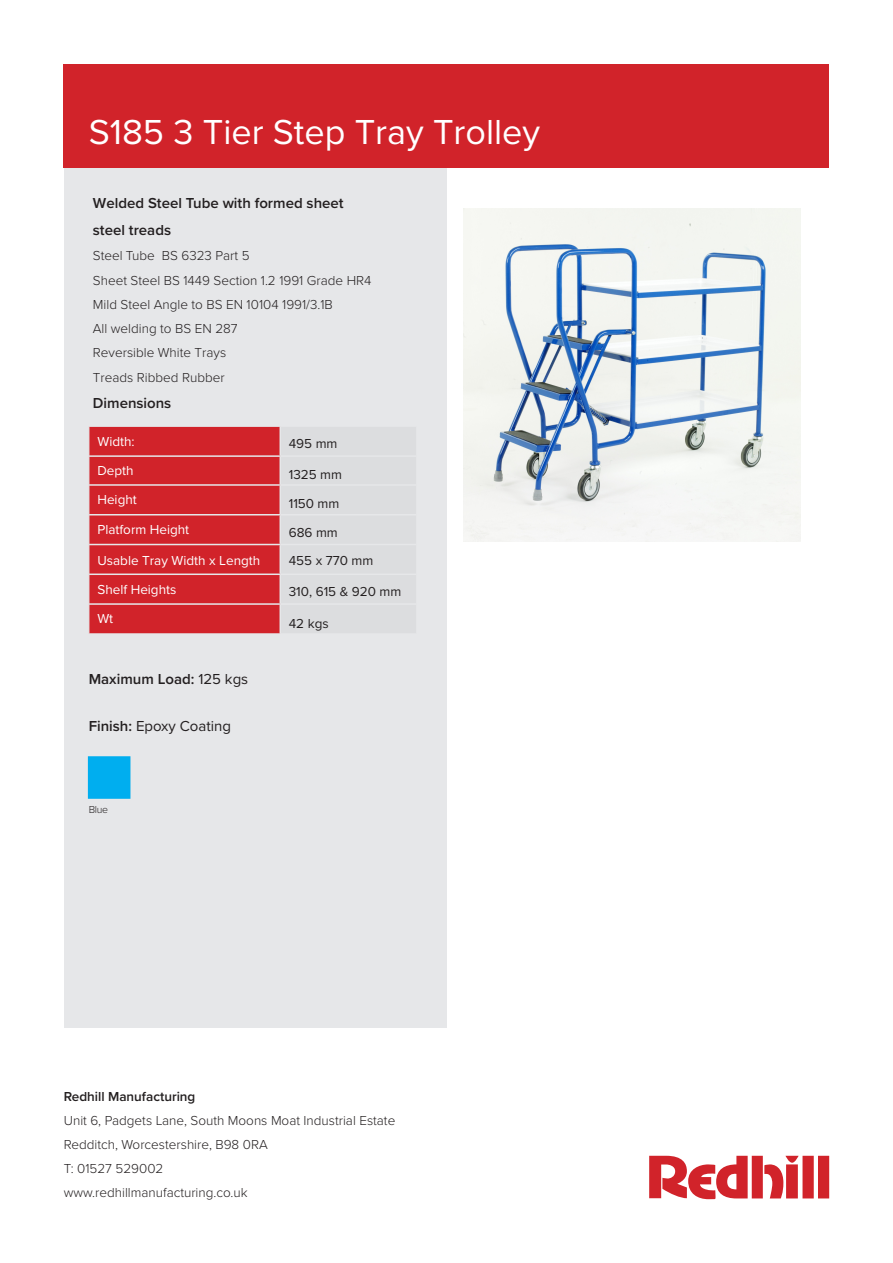
<style>
.page{position:relative;width:893px;height:1263px;background:#fff}
.page>*{position:absolute;margin:0;border:0;box-sizing:border-box;transform-origin:0 0}
.t1{font:36px "Proxima Nova";color:#fff}
.t2{font:600 15px/27px "Proxima Nova";color:#231f20}
.t3{font:15px "Proxima Nova";color:#231f20}
.t4{font:300 13.5px/24.3px "Proxima Nova";color:#231f20}
.t5{font:13.5px "Proxima Nova";color:#fff}
.t6{font:13.5px "Proxima Nova";color:#231f20}
.t7{font:600 13.5px "Proxima Nova";color:#231f20}
.t8{font:300 10.5px "Proxima Nova";color:#231f20}
.s1{font-weight:400}
.s2{font-weight:600}
</style>
<div class="page">
<svg style="left:649px;top:1156px;width:99px;height:43px"></svg>
<div style="left:752px;top:1156px;width:11px;height:42px;background:#d1232a"></div>
<svg style="left:764px;top:1156px;width:34px;height:42px"></svg>
<div style="left:802px;top:1156px;width:12px;height:42px;background:#d1232a"></div>
<div style="left:818px;top:1156px;width:11px;height:42px;background:#d1232a"></div>
<div style="left:64px;top:167px;width:382px;height:861px;background:#e6e7e9"></div>
<svg style="left:89px;top:426px;width:191px;height:208px;background:#d22d34"></svg>
<div style="left:64px;top:64px;width:765px;height:103px;background:#d1232a"></div>
<div style="left:88px;top:756px;width:42px;height:43px;background:#00aeef;border:2px solid #00aeef"></div>
<img style="left:463px;top:209px;width:338px;height:332px">
<p class="t1" style="left:89px;top:105px;width:453px">S185 3 Tier Step Tray Trolley</p>
<p class="t2" style="left:93px;top:189px;width:252px">Welded Steel Tube with formed sheet steel treads</p>
<p class="t4" style="left:93px;top:243px;width:280px">Steel Tube BS 6323 Part 5<br>Sheet Steel BS 1449 Section 1.2 1991 Grade HR4<br>Mild Steel Angle to BS EN 10104 1991/3.1B<br>All welding to BS EN 287<br>Reversible White Trays<br>Treads Ribbed Rubber</p>
<p class="t2" style="left:93px;top:389px;width:80px">Dimensions</p>
<p class="t5" style="left:97px;top:431px;width:39px">Width:</p>
<p class="t6" style="left:289px;top:433px;width:50px">495 mm</p>
<p class="t5" style="left:97px;top:461px;width:38px">Depth</p>
<p class="t6" style="left:289px;top:464px;width:55px">1325 mm</p>
<p class="t5" style="left:97px;top:490px;width:41px">Height</p>
<p class="t6" style="left:289px;top:493px;width:52px">1150 mm</p>
<p class="t5" style="left:97px;top:519px;width:93px">Platform Height</p>
<p class="t6" style="left:289px;top:522px;width:51px">686 mm</p>
<p class="t5" style="left:97px;top:550px;width:164px">Usable Tray Width x Length</p>
<p class="t6" style="left:289px;top:551px;width:86px">455 x 770 mm</p>
<p class="t5" style="left:97px;top:579px;width:81px">Shelf Heights</p>
<p class="t6" style="left:289px;top:581px;width:114px">310, 615 &amp; 920 mm</p>
<p class="t5" style="left:97px;top:609px;width:17px">Wt</p>
<p class="t6" style="left:289px;top:614px;width:41px">42 kgs</p>
<p class="t2" style="left:89px;top:665px;width:161px">Maximum Load: <span class="s1">125 kgs</span></p>
<p class="t3" style="left:89px;top:715px;width:144px"><span class="s2">Finish:</span> Epoxy Coating</p>
<p class="t8" style="left:89px;top:802px;width:21px">Blue</p>
<p class="t7" style="left:64px;top:1086px;width:133px">Redhill Manufacturing</p>
<p class="t4" style="left:64px;top:1107px;width:333px">Unit 6, Padgets Lane, South Moons Moat Industrial Estate</p>
<p class="t4" style="left:64px;top:1131px;width:205px">Redditch, Worcestershire, B98 0RA</p>
<p class="t4" style="left:64px;top:1155px;width:101px">T: 01527 529002</p>
<p class="t4" style="left:64px;top:1179px;width:185px">www.redhillmanufacturing.co.uk</p>
</div>
